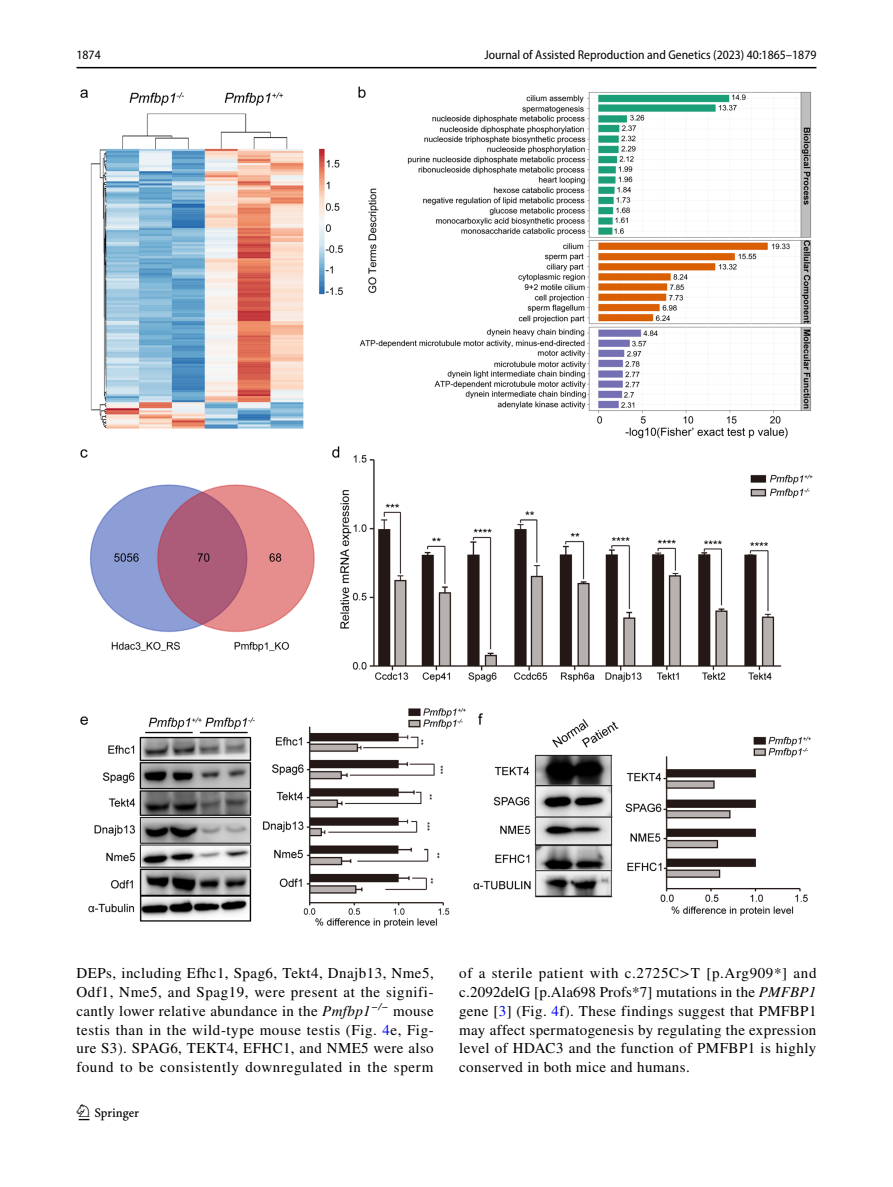
<style>
.page{position:relative;width:893px;height:1187px;background:#fff}
.page>*{position:absolute;margin:0;border:0;box-sizing:border-box;transform-origin:0 0}
.t1{font:22.5px "Springnew Regular 2";color:#000}
.t2{font:15px/18.8px "STIX";letter-spacing:.03em;color:#000;text-align:justify}
.t3{font:semi-condensed 12.75px "Myriad Pro";color:#000}
.s1{font-style:italic}
.s2{color:#00f}
</style>
<div class="page">
<hr style="left:77px;top:67px;width:739px;height:1px;background:#000">
<img style="left:81px;top:87px;width:731px;height:840px">
<p class="t3" style="left:77px;top:48px;width:26px">1874</p>
<p class="t3" style="left:484px;top:48px;width:334px">Journal of Assisted Reproduction and Genetics (2023) 40:1865–1879</p>
<p class="t2" style="left:77px;top:964px;width:359px">DEPs, including Efhc1, Spag6, Tekt4, Dnajb13, Nme5, Odf1, Nme5, and Spag19, were present at the signifi&shy;cantly lower relative abundance in the <span class="s1">Pmfbp1</span><sup>−/−</sup> mouse testis than in the wild-type mouse testis (Fig. <span class="s2">4</span>e, Fig&shy;ure S3). SPAG6, TEKT4, EFHC1, and NME5 were also found to be consistently downregulated in the sperm</p>
<p class="t2" style="left:459px;top:964px;width:359px">of a sterile patient with c.2725C&gt;T [p.Arg909*] and c.2092delG [p.Ala698 Profs*7] mutations in the <span class="s1">PMFBP1 </span>gene [<span class="s2">3</span>] (Fig. <span class="s2">4</span>f). These findings suggest that PMFBP1 may affect spermatogenesis by regulating the expression level of HDAC3 and the function of PMFBP1 is highly conserved in both mice and humans.</p>
<h1 class="t1" style="left:79px;top:1104px;width:62px">1 3</h1>
</div>
